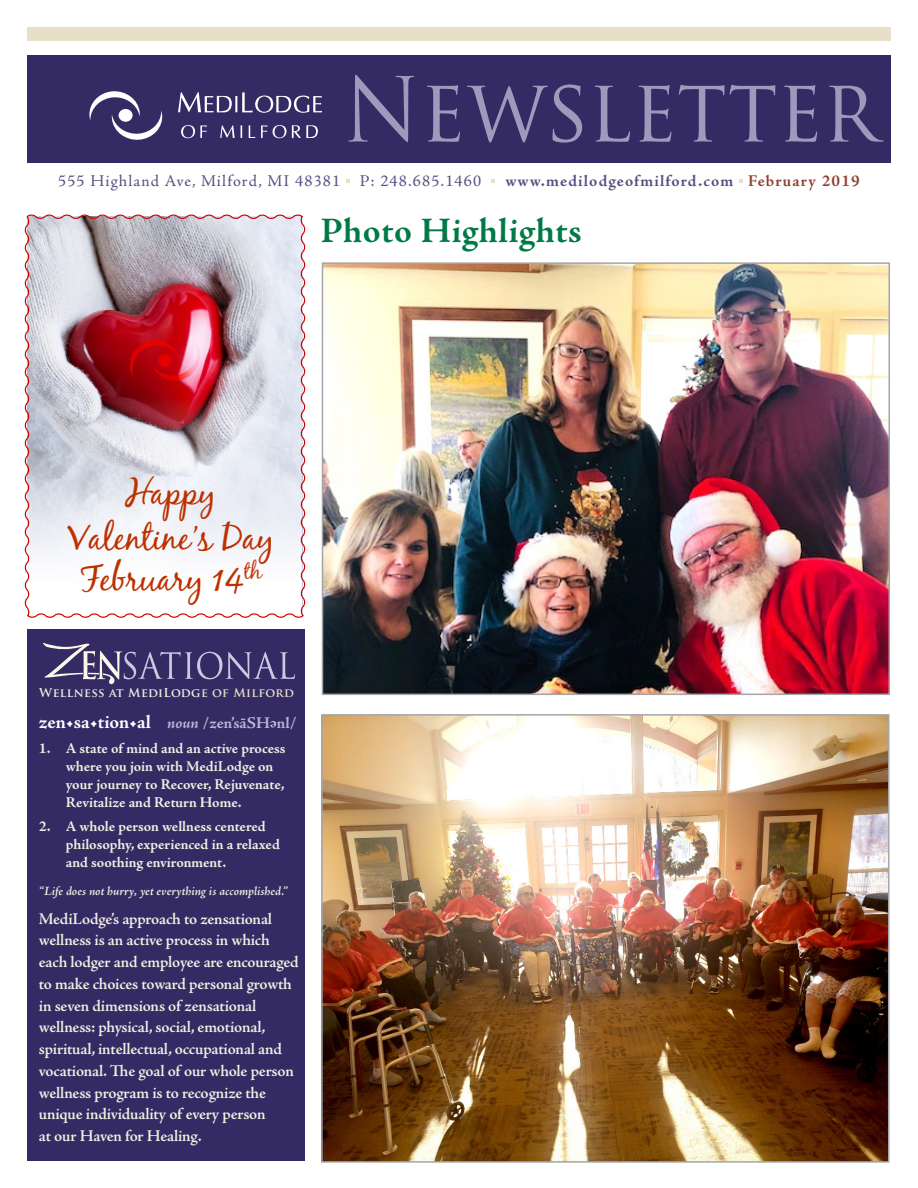
<style>
.page{position:relative;width:918px;height:1188px;background:#fff}
.page>*{position:absolute;margin:0;border:0;box-sizing:border-box;transform-origin:0 0}
.t1{font:87px "Trajan Pro";color:#9e9abb;scale:.94 1}
.t2{font:700 36px "Adobe Jenson Pro";letter-spacing:.015em;color:#007a45}
.t3{font:35.7px/45px "Black Jack";color:#bd3100;text-align:center}
.t4{font:700 19.5px "Adobe Jenson Pro";color:#fff}
.t5{font:600 16.5px/21.8px "Adobe Jenson Pro";letter-spacing:-.015em;color:#f3efe1}
.t6{font:16.5px "Adobe Jenson Pro";letter-spacing:.07em;color:#565082}
.t7{font:700 16.5px "Adobe Jenson Pro";letter-spacing:.065em;color:#565082}
.t8{font:700 15px/18px "Adobe Jenson Pro";letter-spacing:-.005em;color:#f3efe1}
.t9{font:italic 600 12.75px "Adobe Jenson Pro";color:#f3efe1}
.t10{font:700 12px "Trajan Pro";letter-spacing:.03em;color:#f3efe1}
.s1{color:#914233}
.s2{color:#e7dfc7}
.s3{font-style:italic;font-size:16.5px;color:#b7b6d5}
.s4{font-size:16.5px;color:#b7b6d5}
</style>
<div class="page">
<div style="left:27px;top:55px;width:864px;height:108px;background:#342b65"></div>
<div style="left:27px;top:27px;width:864px;height:13px;background:#e7dfc7"></div>
<svg style="left:89px;top:91px;width:74px;height:49px"></svg>
<svg style="left:178px;top:92px;width:144px;height:47px"></svg>
<div style="left:28px;top:629px;width:277px;height:532px;background:#342b65"></div>
<svg style="left:43px;top:643px;width:252px;height:41px"></svg>
<svg style="left:270px;top:721px;width:6px;height:7px"></svg>
<img style="left:325px;top:265px;width:562px;height:427px">
<div style="left:322px;top:262px;width:568px;height:433px;border:2px solid #a4a5a9"></div>
<img style="left:324px;top:717px;width:562px;height:443px">
<div style="left:321px;top:714px;width:568px;height:449px;border:2px solid #a4a5a9"></div>
<img style="left:24px;top:214px;width:282px;height:404px">
<p class="t1" style="left:343px;top:55px;width:570px">Newsletter</p>
<p class="t6" style="left:58px;top:171px;width:425px">555 Highland Ave, Milford, MI 48381 P: 248.685.1460</p>
<p class="t7" style="left:505px;top:171px;width:356px">www.medilodgeofmilford.com <span class="s1">February 2019</span></p>
<p class="t2" style="left:321px;top:210px;width:262px">Photo Highlights</p>
<p class="t3" style="left:68px;top:469px;width:208px">Happy<br>Valentine’s Day</p>
<p class="t3" style="left:80px;top:555px;width:184px">February 14<sup>th</sup></p>
<p class="t10" style="left:39px;top:686px;width:256px">Wellness at MediLodg<span class="s2">e of Milford</span></p>
<p class="t4" style="left:39px;top:711px;width:259px">zen•sa•tion•al <span class="s3">noun</span> <span class="s4">/zen’sāSH nl/</span></p>
<p class="t8" style="left:66px;top:739px;width:221px;text-indent:-27px">1. A state of mind and an active process where you join with MediLodge on your journey to Recover, Rejuvenate, Revitalize and Return Home.</p>
<p class="t8" style="left:66px;top:818px;width:216px;text-indent:-27px">2. A whole person wellness centered philosophy, experienced in a relaxed and soothing environment.</p>
<p class="t9" style="left:39px;top:884px;width:251px">“Life does not hurry, yet everything is accomplished.”</p>
<p class="t5" style="left:39px;top:908px;width:261px">MediLodge’s approach to zensational wellness is an active process in which each lodger and employee are encouraged to make choices toward personal growth in seven dimensions of zensational wellness: physical, social, emotional, spiritual, intellectual, occupational and vocational. The goal of our whole person wellness program is to recognize the unique individuality of every person<br>at our Haven for Healing.</p>
</div>
